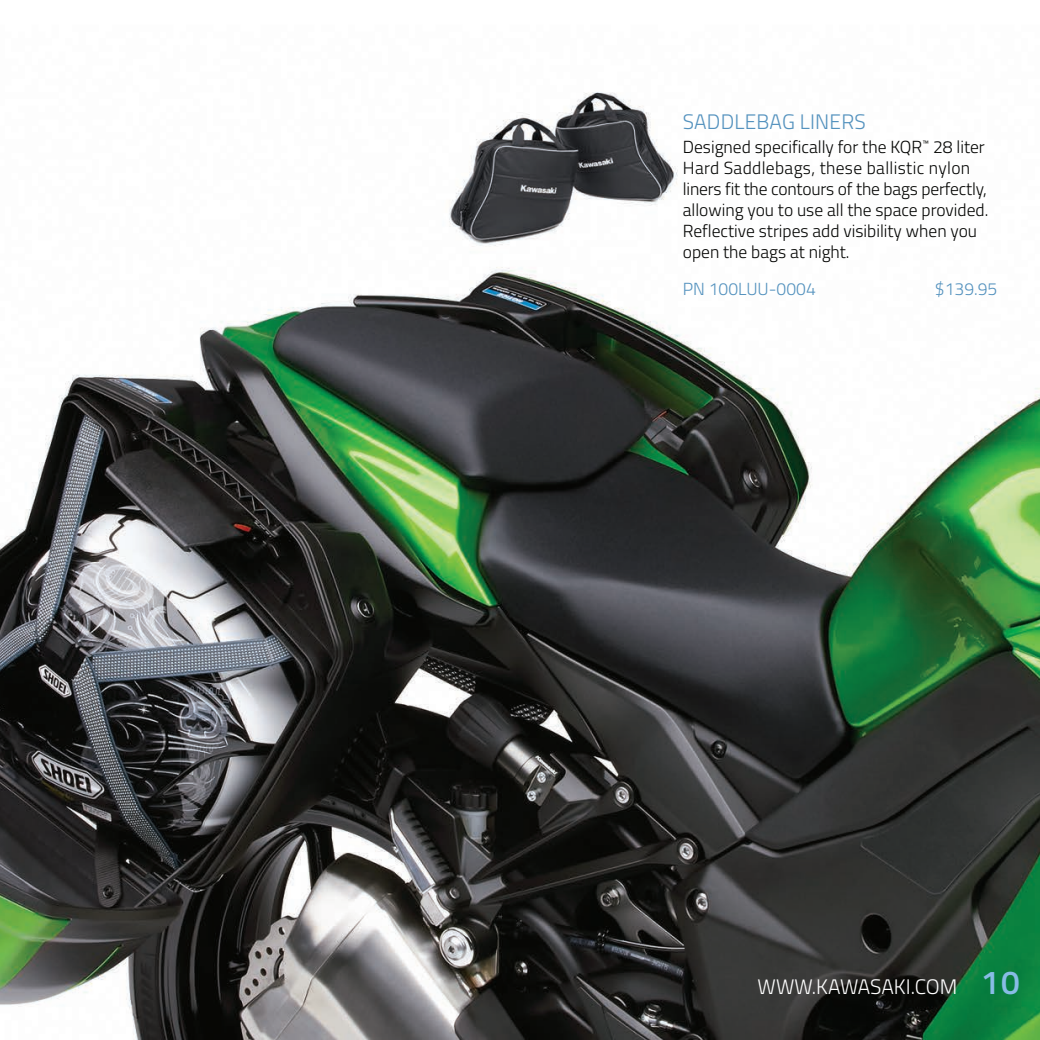
<style>
.page{position:relative;width:1040px;height:1040px;background:#fff}
.page>*{position:absolute;margin:0;border:0;box-sizing:border-box;transform-origin:0 0}
.t1{font:600 33.25px "Titillium Web";color:#88bce5}
.t2{font:300 21px "Titillium Web";color:#fff}
.t3{font:300 21px "Titillium Web";letter-spacing:.01em;color:#5492be}
.t4{font:300 17.5px/21px "Titillium Web";color:#040503}
.t5{font:300 17.5px "Titillium Web";color:#5492be}
</style>
<div class="page">
<img style="left:0;top:92px;width:1040px;height:948px">
<p class="t3" style="left:683px;top:107px;width:184px">SADDLEBAG LINERS</p>
<p class="t4" style="left:682px;top:135px;width:307px">Designed specifically for the KQR<sup>™</sup> 28 liter Hard Saddlebags, these ballistic nylon liners fit the contours of the bags perfectly, allowing you to use all the space provided.<br>Reflective stripes add visibility when you open the bags at night.</p>
<p class="t5" style="left:682px;top:276px;width:134px">PN 100LUU-0004</p>
<p class="t5" style="left:934px;top:276px;width:64px">$139.95</p>
<p class="t2" style="left:757px;top:971px;width:201px">WWW.KAWASAKI.COM</p>
<p class="t1" style="left:980px;top:957px;width:40px">10</p>
</div>
